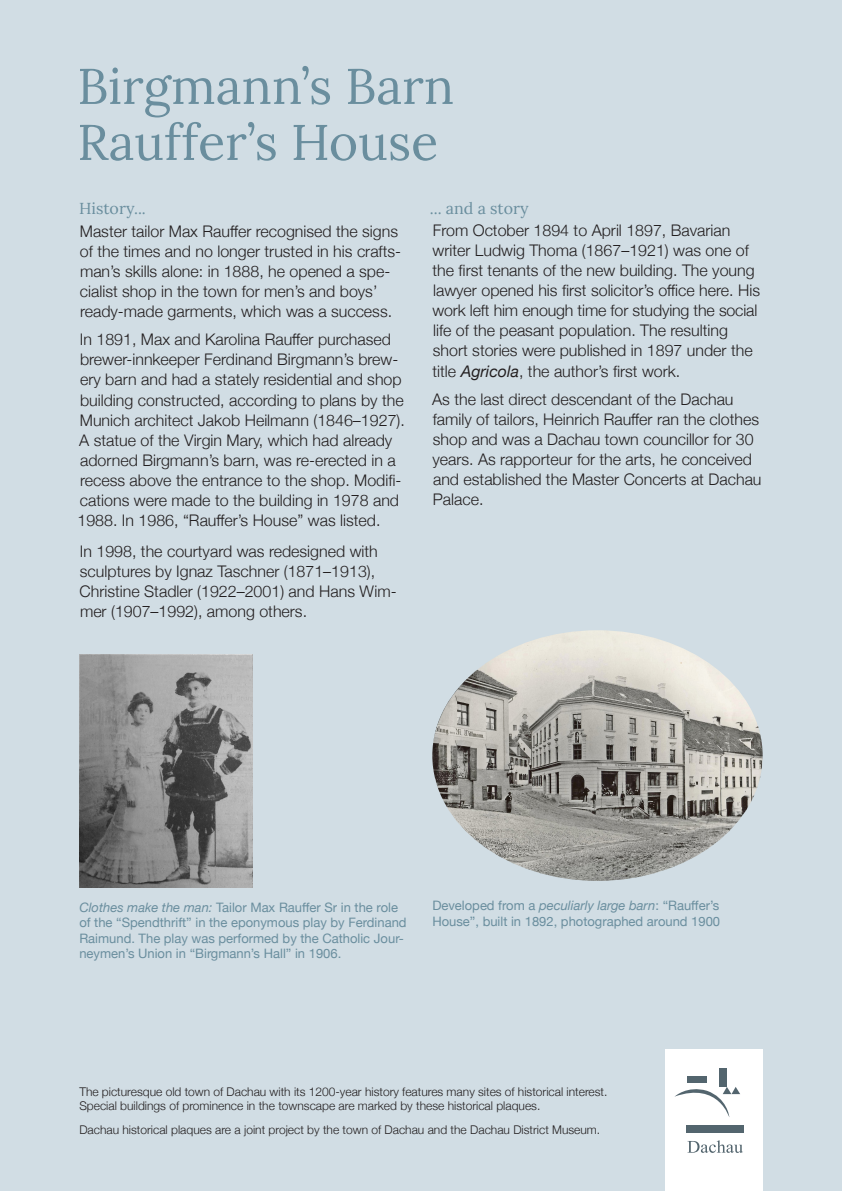
<style>
.page{position:relative;width:842px;height:1191px;background:#d1dde4}
.page>*{position:absolute;margin:0;border:0;box-sizing:border-box;transform-origin:0 0}
.t1{font:50px/56px "Lora";color:#6a8e9e}
.t2{font:300 16px/20px "Helvetica Neue";color:#231f20}
.t3{font:16px "Lora";color:#6a8e9e}
.t4{font:13px/15.6px "Helvetica Neue";color:#6a8e9e}
.t5{font:300 12px/14px "Helvetica Neue";color:#231f20}
.s1{font-weight:400;font-style:italic}
.s2{font-style:italic}
</style>
<div class="page">
<div style="left:665px;top:1049px;width:98px;height:142px;background:#fff"></div>
<div style="left:687px;top:1075px;width:19px;height:7px;background:#53656e"></div>
<div style="left:719px;top:1068px;width:8px;height:18px;background:#53656e"></div>
<svg style="left:674px;top:1080px;width:66px;height:37px"></svg>
<div style="left:686px;top:1125px;width:57px;height:8px;background:#53656e"></div>
<svg style="left:687px;top:1140px;width:56px;height:12px"></svg>
<img style="left:79px;top:654px;width:173px;height:233px">
<img style="left:432px;top:630px;width:331px;height:251px">
<h1 class="t1" style="left:77px;top:55px;width:378px">Birgmann’s Barn<br>Rauffer’s House</h1>
<p class="t3" style="left:79px;top:196px;width:68px">History...</p>
<p class="t2" style="left:80px;top:220px;width:323px">Master tailor Max Rauffer recognised the signs of the times and no longer trusted in his crafts&shy;man’s skills alone: in 1888, he opened a spe&shy;cialist shop in the town for men’s and boys’ ready-made garments, which was a success.</p>
<p class="t2" style="left:78px;top:328px;width:329px">In 1891, Max and Karolina Rauffer purchased brewer-innkeeper Ferdinand Birgmann’s brew&shy;ery barn and had a stately residential and shop building constructed, according to plans by the Munich architect Jakob Heilmann (1846–1927).<br>A statue of the Virgin Mary, which had already adorned Birgmann’s barn, was re-erected in a recess above the entrance to the shop. Modifi&shy;cations were made to the building in 1978 and 1988. In 1986, “Rauffer’s House” was listed.</p>
<p class="t2" style="left:80px;top:540px;width:318px">In 1998, the courtyard was redesigned with sculptures by Ignaz Taschner (1871–1913), Christine Stadler (1922–2001) and Hans Wim&shy;mer (1907–1992), among others.</p>
<p class="t3" style="left:430px;top:196px;width:100px">... and a story</p>
<p class="t2" style="left:432px;top:219px;width:329px">From October 1894 to April 1897, Bavarian writer Ludwig Thoma (1867–1921) was one of the first tenants of the new building. The young lawyer opened his first solicitor’s office here. His work left him enough time for studying the social life of the peasant population. The resulting short stories were published in 1897 under the title <span class="s1">Agricola</span>, the author’s first work.</p>
<p class="t2" style="left:432px;top:388px;width:331px">As the last direct descendant of the Dachau family of tailors, Heinrich Rauffer ran the clothes shop and was a Dachau town councillor for 30 years. As rapporteur for the arts, he conceived and established the Master Concerts at Dachau Palace.</p>
<p class="t4" style="left:79px;top:900px;width:329px"><span class="s2">Clothes make the man:</span> Tailor Max Rauffer Sr in the role of the “Spendthrift” in the eponymous play by Ferdinand Raimund. The play was performed by the Catholic Jour&shy;neymen’s Union in “Birgmann’s Hall” in 1906.</p>
<p class="t4" style="left:432px;top:898px;width:289px">Developed from a <span class="s2">peculiarly large barn</span>: “Rauffer’s<br>House”, built in 1892, photographed around 1900</p>
<p class="t5" style="left:79px;top:1084px;width:530px">The picturesque old town of Dachau with its 1200-year history features many sites of historical interest.<br>Special buildings of prominence in the townscape are marked by these historical plaques.</p>
<p class="t5" style="left:79px;top:1122px;width:522px">Dachau historical plaques are a joint project by the town of Dachau and the Dachau District Museum.</p>
</div>
